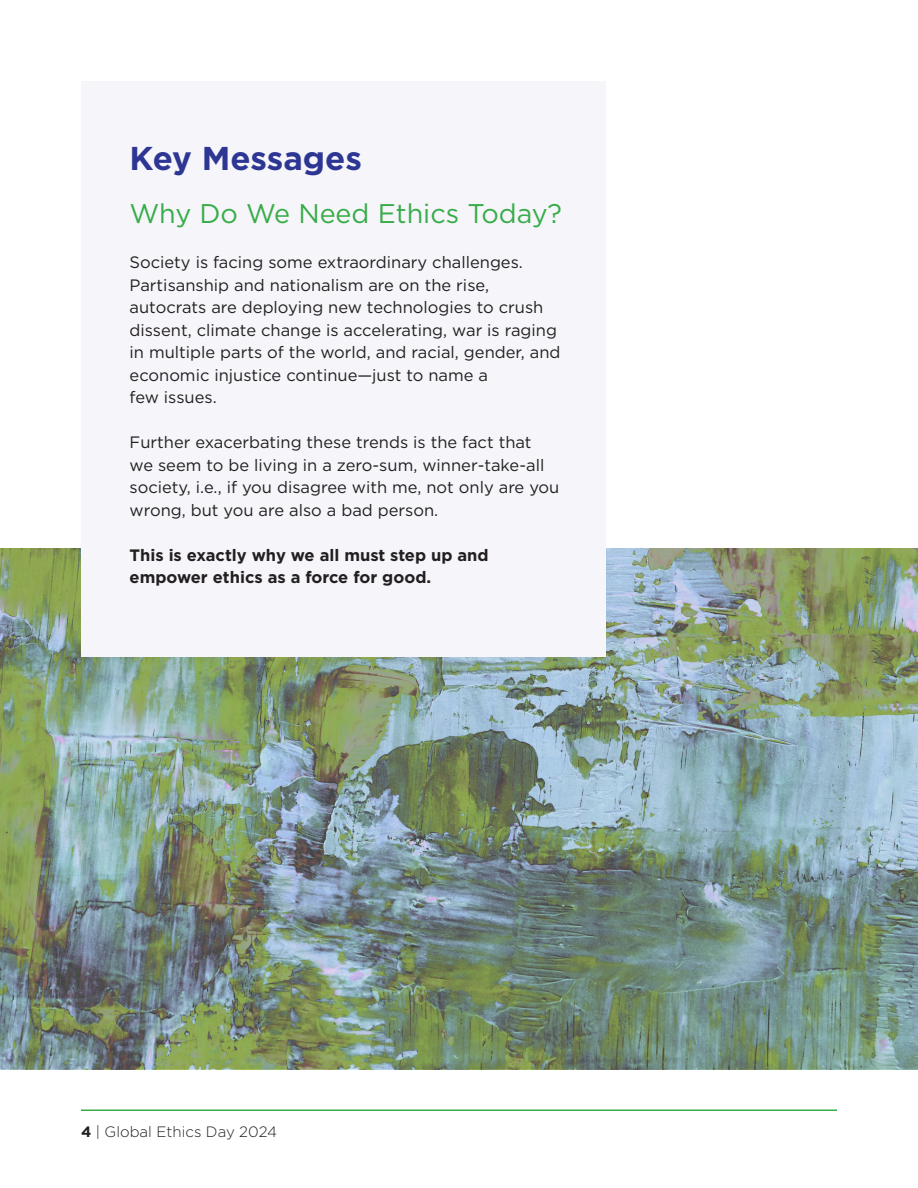
<style>
.page{position:relative;width:918px;height:1188px;background:#fff}
.page>*{position:absolute;margin:0;border:0;box-sizing:border-box;transform-origin:0 0}
.t1{font:700 33px "Gotham";color:#2e3693}
.subhead{font:27px "Gotham";color:#38ac49}
.body_black{font:16.5px/22.5px "Gotham";color:#231f20}
.body_black-2{font:700 16.5px/22.5px "Gotham";color:#231f20}
.t2{font:300 15px "Gotham";color:#231f20}
.s1{font-weight:700}
</style>
<div class="page">
<hr style="left:81px;top:1109px;width:756px;height:2px;background:#38ac49">
<img style="left:0;top:549px;width:918px;height:520px">
<div style="left:81px;top:81px;width:525px;height:576px;background:#f5f5fa"></div>
<p class="t1" style="left:130px;top:137px;width:234px">Key Messages</p>
<p class="subhead" style="left:130px;top:196px;width:434px">Why Do We Need Ethics Today?</p>
<p class="body_black" style="left:130px;top:251px;width:432px">Society is facing some extraordinary challenges.<br>Partisanship and nationalism are on the rise, autocrats are deploying new technologies to crush dissent, climate change is accelerating, war is raging in multiple parts of the world, and racial, gender, and economic injustice continue—just to name a<br>few issues.</p>
<p class="body_black" style="left:130px;top:431px;width:431px">Further exacerbating these trends is the fact that<br>we seem to be living in a zero-sum, winner-take-all society, i.e., if you disagree with me, not only are you wrong, but you are also a bad person.</p>
<p class="body_black-2" style="left:130px;top:544px;width:361px">This is exactly why we all must step up and empower ethics as a force for good.</p>
<p class="t2" style="left:81px;top:1123px;width:198px"><span class="s1">4</span> | Global Ethics Day 2024</p>
</div>
